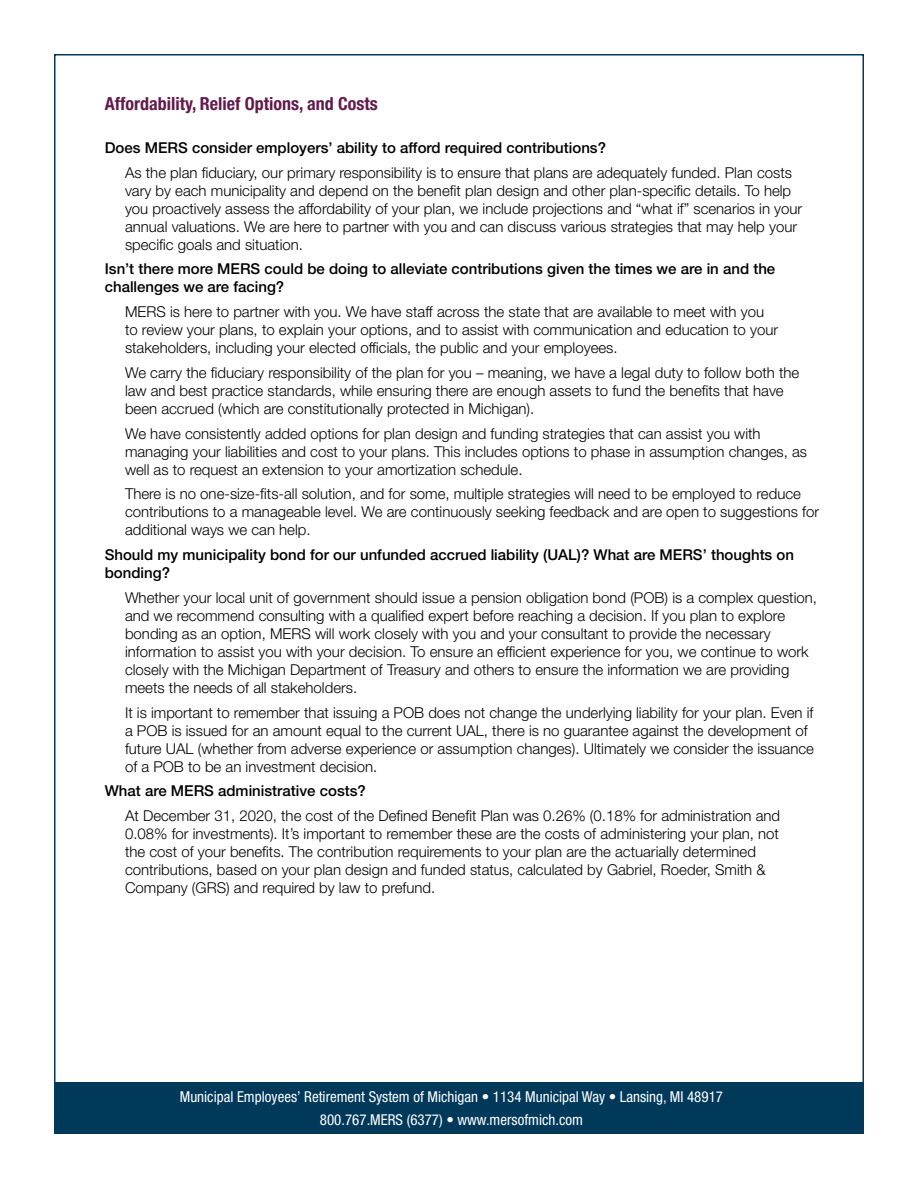
<style>
.page{position:relative;width:918px;height:1188px;background:#fff}
.page>*{position:absolute;margin:0;border:0;box-sizing:border-box;transform-origin:0 0}
.t1{font:700 condensed 18px "Helvetica Neue LT Std";color:#621b4b}
.t2{font:300 15px/18px "Helvetica Neue LT Std";color:#000}
.t3{font:500 15px/18px "Helvetica Neue LT Std";color:#000}
.t4{font:condensed 15px/22.5px "Helvetica Neue LT Std";color:#fff;text-align:center}
</style>
<div class="page">
<div style="left:54px;top:1082px;width:810px;height:52px;background:#00395a"></div>
<p class="t1" style="left:105px;top:93px;width:275px">Affordability, Relief Options, and Costs</p>
<p class="t3" style="left:105px;top:138px;width:503px">Does MERS consider employers’ ability to afford required contributions?</p>
<p class="t2" style="left:125px;top:163px;width:679px">As the plan fiduciary, our primary responsibility is to ensure that plans are adequately funded. Plan costs vary by each municipality and depend on the benefit plan design and other plan-specific details. To help you proactively assess the affordability of your plan, we include projections and “what if” scenarios in your annual valuations. We are here to partner with you and can discuss various strategies that may help your specific goals and situation.</p>
<p class="t3" style="left:105px;top:260px;width:672px">Isn’t there more MERS could be doing to alleviate contributions given the times we are in and the challenges we are facing?</p>
<p class="t2" style="left:125px;top:302px;width:655px">MERS is here to partner with you. We have staff across the state that are available to meet with you to review your plans, to explain your options, and to assist with communication and education to your stakeholders, including your elected officials, the public and your employees.</p>
<p class="t2" style="left:125px;top:363px;width:676px">We carry the fiduciary responsibility of the plan for you – meaning, we have a legal duty to follow both the law and best practice standards, while ensuring there are enough assets to fund the benefits that have been accrued (which are constitutionally protected in Michigan).</p>
<p class="t2" style="left:125px;top:424px;width:684px">We have consistently added options for plan design and funding strategies that can assist you with managing your liabilities and cost to your plans. This includes options to phase in assumption changes, as well as to request an extension to your amortization schedule.</p>
<p class="t2" style="left:125px;top:485px;width:696px">There is no one-size-fits-all solution, and for some, multiple strategies will need to be employed to reduce contributions to a manageable level. We are continuously seeking feedback and are open to suggestions for additional ways we can help.</p>
<p class="t3" style="left:105px;top:546px;width:691px">Should my municipality bond for our unfunded accrued liability (UAL)? What are MERS’ thoughts on bonding?</p>
<p class="t2" style="left:125px;top:588px;width:694px">Whether your local unit of government should issue a pension obligation bond (POB) is a complex question, and we recommend consulting with a qualified expert before reaching a decision. If you plan to explore bonding as an option, MERS will work closely with you and your consultant to provide the necessary information to assist you with your decision. To ensure an efficient experience for you, we continue to work closely with the Michigan Department of Treasury and others to ensure the information we are providing meets the needs of all stakeholders.</p>
<p class="t2" style="left:125px;top:703px;width:691px">It is important to remember that issuing a POB does not change the underlying liability for your plan. Even if a POB is issued for an amount equal to the current UAL, there is no guarantee against the development of future UAL (whether from adverse experience or assumption changes). Ultimately we consider the issuance of a POB to be an investment decision.</p>
<p class="t3" style="left:105px;top:782px;width:263px">What are MERS administrative costs?</p>
<p class="t2" style="left:125px;top:806px;width:657px">At December 31, 2020, the cost of the Defined Benefit Plan was 0.26% (0.18% for administration and 0.08% for investments). It’s important to remember these are the costs of administering your plan, not the cost of your benefits. The contribution requirements to your plan are the actuarially determined contributions, based on your plan design and funded status, calculated by Gabriel, Roeder, Smith &amp; Company (GRS) and required by law to prefund.</p>
<p class="t4" style="left:180px;top:1086px;width:545px">Municipal Employees’ Retirement System of Michigan • 1134 Municipal Way • Lansing, MI 48917<br>800.767.MERS (6377) • www.mersofmich.com</p>
</div>
